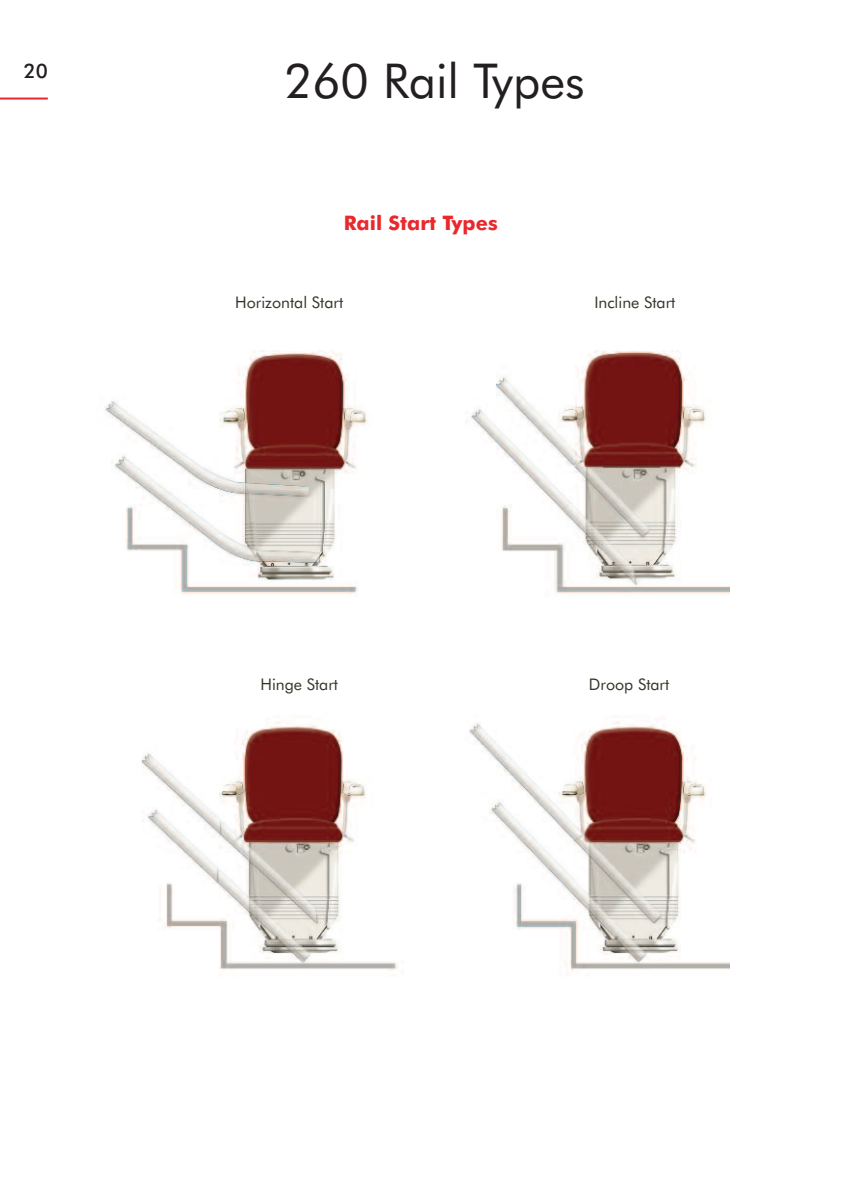
<style>
.page{position:relative;width:842px;height:1191px;background:#fff}
.page>*{position:absolute;margin:0;border:0;box-sizing:border-box;transform-origin:0 0}
.t1{font:48px "Futura BT";color:#231f20}
.t2{font:700 20px "Futura BT";color:#e9282d}
.t3{font:500 20px "Futura BT";color:#231f20}
.t4{font:16px "Futura BT";color:#363428}
</style>
<div class="page">
<hr style="left:0;top:98px;width:48px;height:2px;background:#e9282d">
<img style="left:104px;top:350px;width:626px;height:245px">
<img style="left:141px;top:716px;width:589px;height:260px">
<p class="t3" style="left:24px;top:63px;width:26px">20</p>
<h1 class="t1" style="left:284px;top:61px;width:302px">260 Rail Types</h1>
<p class="t2" style="left:344px;top:215px;width:155px">Rail Start Types</p>
<p class="t4" style="left:235px;top:296px;width:110px">Horizontal Start</p>
<p class="t4" style="left:594px;top:296px;width:83px">Incline Start</p>
<p class="t4" style="left:260px;top:678px;width:79px">Hinge Start</p>
<p class="t4" style="left:589px;top:678px;width:82px">Droop Start</p>
</div>
